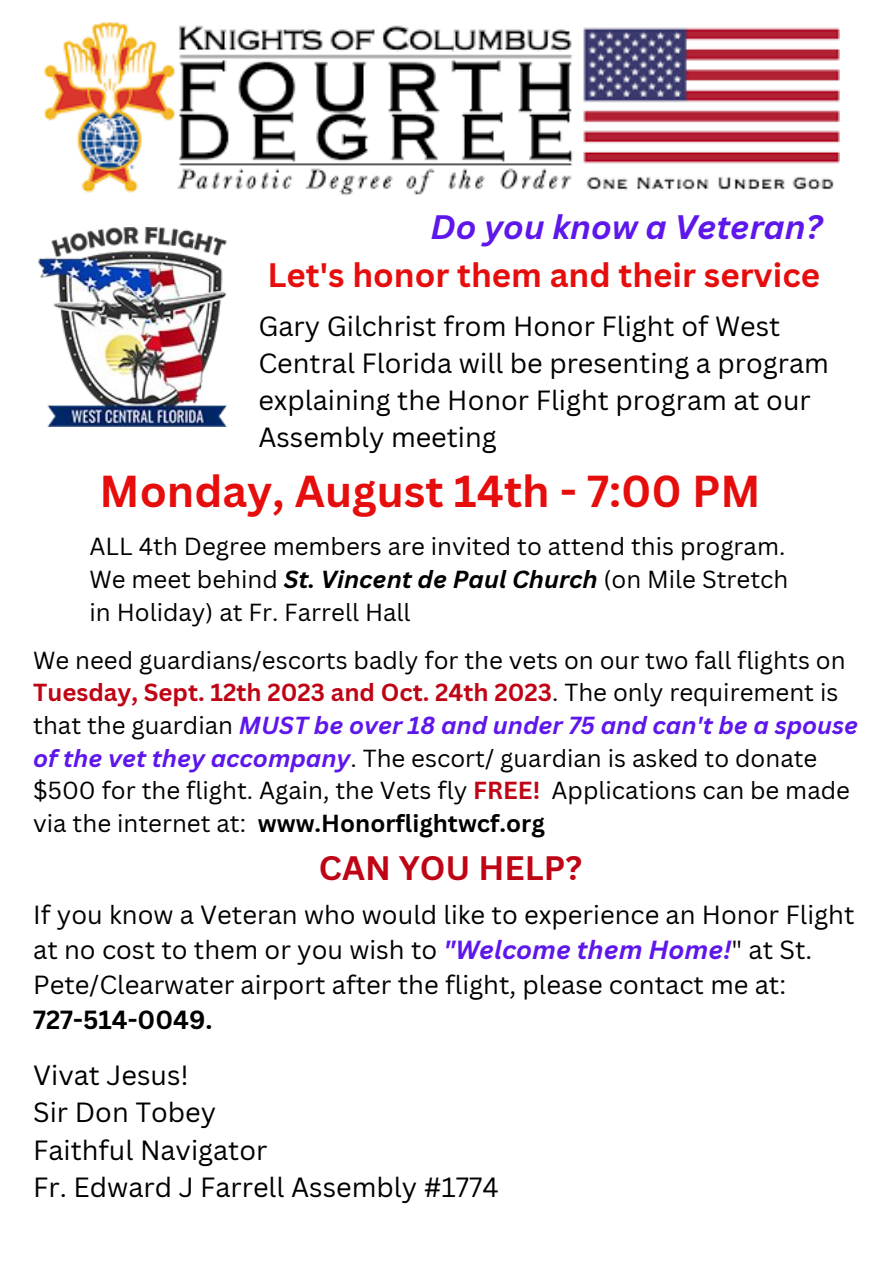
<style>
.page{position:relative;width:894px;height:1264px;background:#fff}
.page>*{position:absolute;margin:0;border:0;box-sizing:border-box;transform-origin:0 0}
.t1{font:700 43.5px "Canva Sans";color:#e60d0d}
.t2{font:700 33px "Canva Sans";color:#e60d0d}
.t3{font:italic 700 33px "Canva Sans";color:#5e17eb}
.t4{font:700 33px "Canva Sans";color:#bf0515}
.t5{font:27px/37.2px "Canva Sans";color:#000}
.t6{font:25.5px/35px "Canva Sans";color:#000}
.t7{font:700 25.5px "Canva Sans";color:#000}
.t8{font:24px/32.7px "Canva Sans";color:#000}
.s1{font-weight:700;font-style:italic}
.s2{font-weight:700;color:#bf0515}
.s3{font-weight:700;font-style:italic;color:#5e17eb}
.s4{font-weight:700}
</style>
<div class="page">
<img style="left:44px;top:22px;width:795px;height:174px">
<img style="left:38px;top:227px;width:189px;height:199px">
<h2 class="t3" style="left:430px;top:203px;width:393px">Do you know a Veteran?</h2>
<h2 class="t2" style="left:267px;top:251px;width:554px">Let's honor them and their service</h2>
<p class="t5" style="left:258px;top:307px;width:572px">Gary Gilchrist from Honor Flight of West Central Florida will be presenting a program explaining the Honor Flight program at our Assembly meeting</p>
<h1 class="t1" style="left:99px;top:460px;width:662px">Monday, August 14th - 7:00 PM</h1>
<p class="t8" style="left:89px;top:529px;width:700px">ALL 4th Degree members are invited to attend this program.<br>We meet behind <span class="s1">St. Vincent de Paul Church</span> (on Mile Stretch in Holiday) at Fr. Farrell Hall</p>
<p class="t8" style="left:33px;top:643px;width:826px">We need guardians/escorts badly for the vets on our two fall flights on <span class="s2">Tuesday, Sept. 12th 2023 and Oct. 24th 2023</span>. The only requirement is that the guardian <span class="s3">MUST be over 18 and under 75 and can't be a spouse of the vet they accompany</span>. The escort/ guardian is asked to donate $500 for the flight. Again, the Vets fly <span class="s2">FREE!</span> Applications can be made via the internet at: <span class="s4">www.Honorflightwcf.org</span></p>
<h2 class="t4" style="left:319px;top:845px;width:264px">CAN YOU HELP?</h2>
<p class="t6" style="left:33px;top:896px;width:822px">If you know a Veteran who would like to experience an Honor Flight at no cost to them or you wish to <span class="s3">"Welcome them Home!</span>" at St.<br>Pete/Clearwater airport after the flight, please contact me at:</p>
<p class="t7" style="left:33px;top:1001px;width:181px">727-514-0049.</p>
<p class="t5" style="left:33px;top:1056px;width:467px">Vivat Jesus!<br>Sir Don Tobey<br>Faithful Navigator<br>Fr. Edward J Farrell Assembly #1774</p>
</div>
